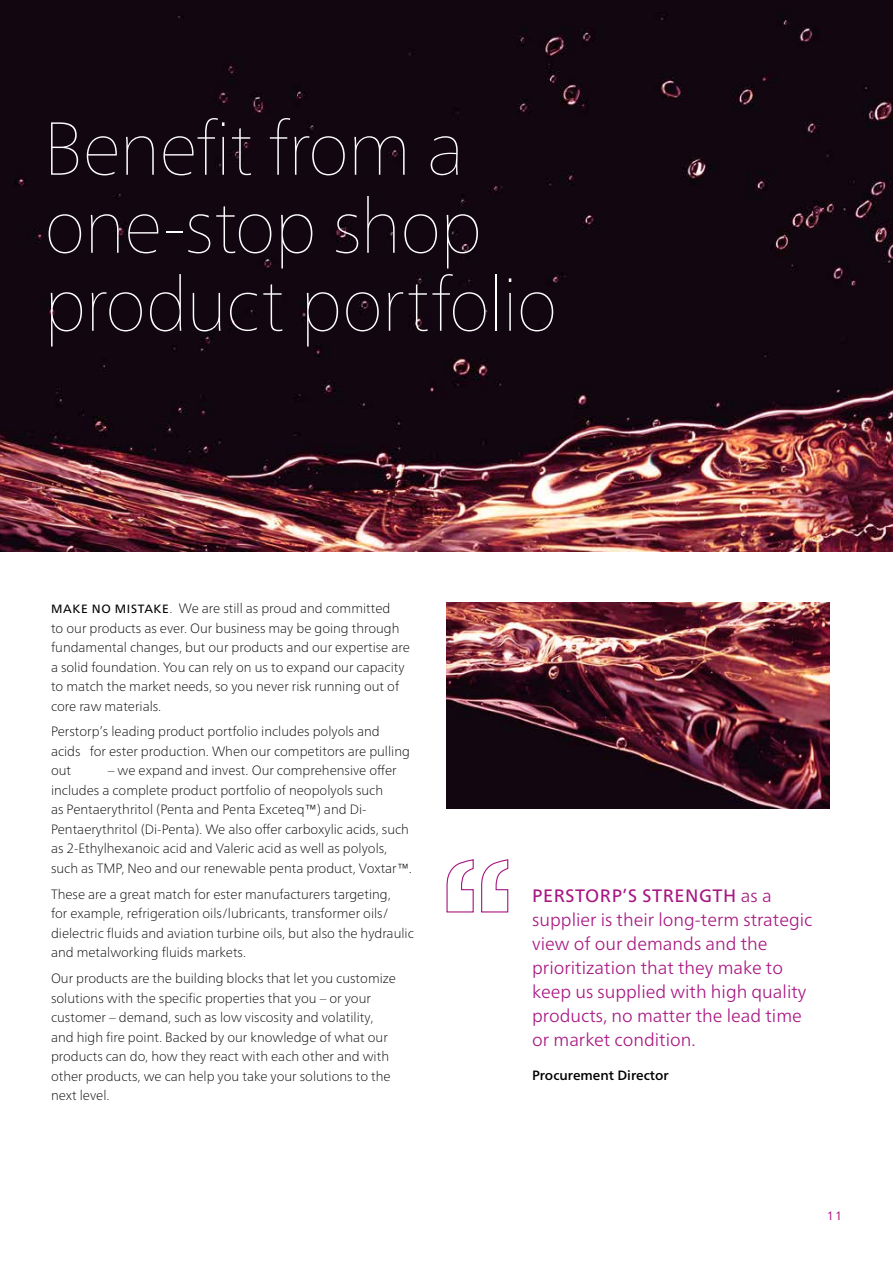
<style>
.page{position:relative;width:893px;height:1263px;background:#fff}
.page>*{position:absolute;margin:0;border:0;box-sizing:border-box;transform-origin:0 0}
.t1{font:200 75px/78px "Frutiger Neue LT Pro";letter-spacing:-.02em;color:#fff}
.t2{font:300 18px/24px "Frutiger Neue LT Pro";color:#a71681}
.t3{font:100 13.5px/19.5px "Frutiger Neue LT Pro";color:#000}
.t4{font:500 13.5px "Frutiger Neue LT Pro";color:#000}
.t5{font:12px "Frutiger Neue LT Pro";color:#a71681}
.s1{font-weight:400;font-size:12px}
.s2{font-weight:400}
</style>
<div class="page">
<img style="left:0;top:0;width:893px;height:552px">
<img style="left:446px;top:603px;width:383px;height:205px">
<svg style="left:446px;top:859px;width:63px;height:54px"></svg>
<h1 class="t1" style="left:44px;top:109px;width:515px">Benefit from a one-stop shop product portfolio</h1>
<p class="t3" style="left:51px;top:598px;width:360px"><span class="s1">MAKE NO MISTAKE</span>. We are still as proud and committed<br>to our products as ever. Our business may be going through fundamental changes, but our products and our expertise are a solid foundation. You can rely on us to expand our capacity to match the market needs, so you never risk running out of core raw materials.</p>
<p class="t3" style="left:51px;top:722px;width:360px">Perstorp’s leading product portfolio includes polyols and acids for ester production. When our competitors are pulling out</p>
<p class="t3" style="left:51px;top:761px;width:363px;text-indent:57px">– we expand and invest. Our comprehensive offer includes a complete product portfolio of neopolyols such<br>as Pentaerythritol (Penta and Penta Exceteq™) and Di-Pentaerythritol (Di-Penta). We also offer carboxylic acids, such as 2-Ethylhexanoic acid and Valeric acid as well as polyols, such as TMP, Neo and our renewable penta product, Voxtar™.</p>
<p class="t3" style="left:51px;top:884px;width:364px">These are a great match for ester manufacturers targeting,<br>for example, refrigeration oils/lubricants, transformer oils/ dielectric fluids and aviation turbine oils, but also the hydraulic and metalworking fluids markets.</p>
<p class="t3" style="left:51px;top:968px;width:346px">Our products are the building blocks that let you customize solutions with the specific properties that you – or your customer – demand, such as low viscosity and volatility, and high fire point. Backed by our knowledge of what our products can do, how they react with each other and with other products, we can help you take your solutions to the next level.</p>
<h2 class="t2" style="left:532px;top:883px;width:282px"><span class="s2">PERSTORP’S STRENGTH</span> as a supplier is their long-term strategic view of our demands and the prioritization that they make to keep us supplied with high quality products, no matter the lead time or market condition.</h2>
<p class="t4" style="left:532px;top:1067px;width:138px">Procurement Director</p>
<p class="t5" style="left:827px;top:1208px;width:17px">11</p>
</div>
